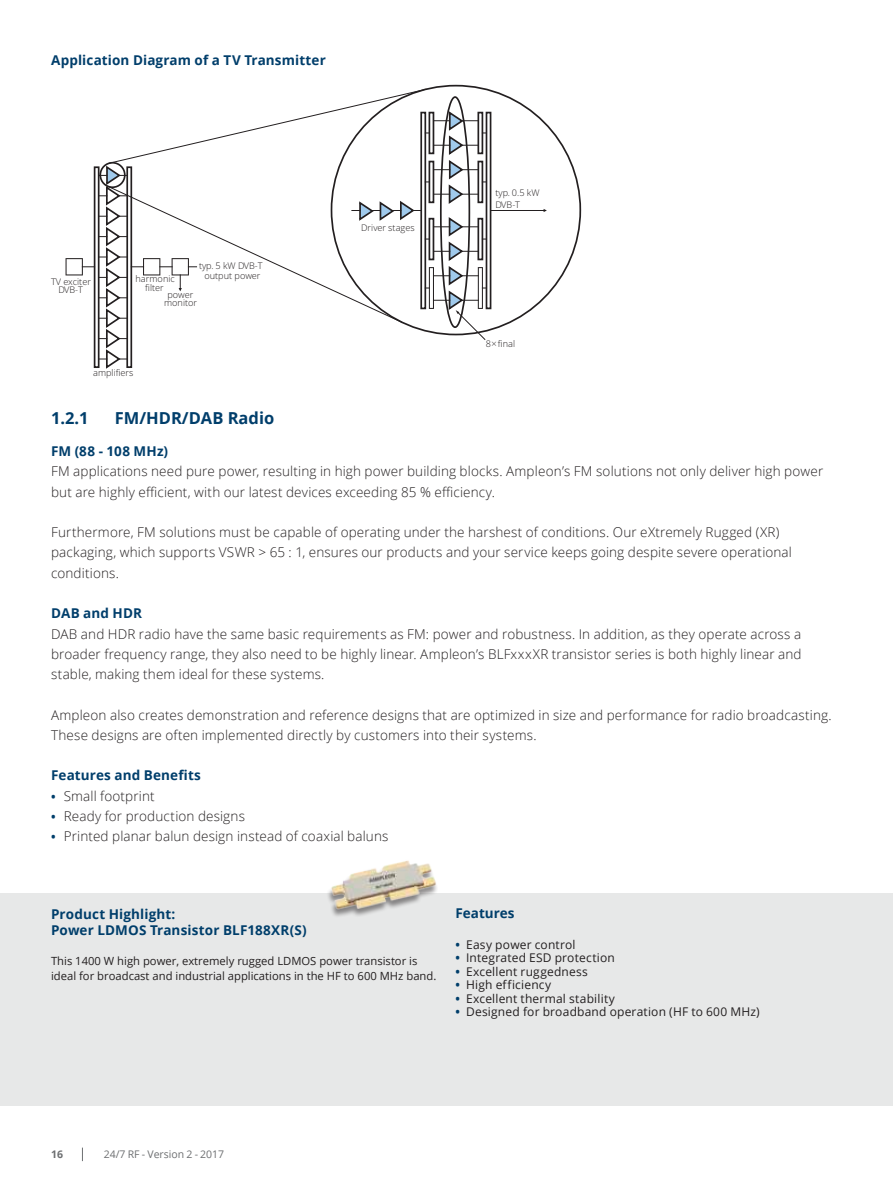
<style>
.page{position:relative;width:893px;height:1191px;background:#fff}
.page>*{position:absolute;margin:0;border:0;box-sizing:border-box;transform-origin:0 0}
.t1{font:700 16.5px "Open Sans";color:#003e6b}
.t2{font:300 13.5px/20.2px "Open Sans";letter-spacing:.01em;color:#231f20}
.t3{font:700 13.5px/16.5px "Open Sans";letter-spacing:.01em;color:#003e6b}
.t4{font:12px "Open Sans";letter-spacing:.015em;color:#231f20}
.t5{font:11.25px/15px "Open Sans";color:#231f20}
.t6{font:10.5px "Open Sans";color:#6d6f71}
.t7{font:700 10.5px "Open Sans";color:#6d6f71}
.t8{font:300 9.15px/8.7px "Open Sans";color:#231f20;text-align:center}
.s1{font-weight:700;font-size:12px;color:#003e6b}
.s2{font-weight:700;color:#003e6b}
</style>
<div class="page">
<svg style="left:82px;top:1147px;width:1px;height:14px"></svg>
<svg style="left:66px;top:166px;width:67px;height:203px"></svg>
<div style="left:126px;top:166px;width:6px;height:202px;border:2px solid #231f20"></div>
<div style="left:94px;top:166px;width:6px;height:202px;border:2px solid #231f20"></div>
<svg style="left:99px;top:85px;width:482px;height:251px"></svg>
<svg style="left:107px;top:89px;width:379px;height:251px"></svg>
<svg style="left:352px;top:110px;width:134px;height:204px"></svg>
<div style="left:0;top:893px;width:893px;height:213px;background:#e7e8e8"></div>
<img style="left:328px;top:860px;width:109px;height:56px">
<p class="t3" style="left:51px;top:53px;width:276px">Application Diagram of a TV Transmitter</p>
<p class="t8" style="left:51px;top:278px;width:41px">TV exciter<br>DVB-T</p>
<p class="t8" style="left:199px;top:262px;width:65px;line-height:9.8px">typ. 5 kW DVB-T output power</p>
<p class="t8" style="left:135px;top:275px;width:41px">harmonic filter</p>
<p class="t8" style="left:164px;top:291px;width:34px">power monitor</p>
<p class="t8" style="left:93px;top:369px;width:42px">amplifiers</p>
<p class="t8" style="left:361px;top:224px;width:55px">Driver stages</p>
<p class="t8" style="left:495px;top:188px;width:46px;line-height:11.7px;text-align:left">typ. 0.5 kW<br>DVB-T</p>
<p class="t8" style="left:486px;top:340px;width:31px">8× final</p>
<p class="t1" style="left:51px;top:412px;width:39px">1.2.1</p>
<p class="t1" style="left:115px;top:412px;width:161px">FM/HDR/DAB Radio</p>
<p class="t3" style="left:51px;top:444px;width:119px">FM (88 - 108 MHz)</p>
<p class="t2" style="left:51px;top:461px;width:774px">FM applications need pure power, resulting in high power building blocks. Ampleon’s FM solutions not only deliver high power but are highly efficient, with our latest devices exceeding 85 % efficiency.</p>
<p class="t2" style="left:51px;top:522px;width:742px">Furthermore, FM solutions must be capable of operating under the harshest of conditions. Our eXtremely Rugged (XR) packaging, which supports VSWR &gt; 65 : 1, ensures our products and your service keeps going despite severe operational conditions.</p>
<p class="t3" style="left:51px;top:606px;width:93px">DAB and HDR</p>
<p class="t2" style="left:51px;top:623px;width:752px;text-align:justify">DAB and HDR radio have the same basic requirements as FM: power and robustness. In addition, as they operate across a broader frequency range, they also need to be highly linear. Ampleon’s BLFxxxXR transistor series is both highly linear and stable, making them ideal for these systems.</p>
<p class="t2" style="left:51px;top:704px;width:782px">Ampleon also creates demonstration and reference designs that are optimized in size and performance for radio broadcasting.<br>These designs are often implemented directly by customers into their systems.</p>
<p class="t3" style="left:51px;top:767px;width:151px">Features and Benefits</p>
<p class="t2" style="left:51px;top:787px;width:105px"><span class="s1">•</span> Small footprint</p>
<p class="t2" style="left:51px;top:807px;width:195px"><span class="s1">•</span> Ready for production designs</p>
<p class="t2" style="left:51px;top:825px;width:339px"><span class="s1">•</span> Printed planar balun design instead of coaxial baluns</p>
<p class="t3" style="left:51px;top:907px;width:257px">Product Highlight:<br>Power LDMOS Transistor BLF188XR(S)</p>
<p class="t5" style="left:51px;top:954px;width:387px">This 1400 W high power, extremely rugged LDMOS power transistor is ideal for broadcast and industrial applications in the HF to 600 MHz band.</p>
<p class="t3" style="left:455px;top:906px;width:61px">Features</p>
<p class="t4" style="left:455px;top:939px;width:122px"><span class="s2">•</span> Easy power control</p>
<p class="t4" style="left:455px;top:953px;width:161px"><span class="s2">•</span> Integrated ESD protection</p>
<p class="t4" style="left:455px;top:966px;width:134px"><span class="s2">•</span> Excellent ruggedness</p>
<p class="t4" style="left:455px;top:980px;width:97px"><span class="s2">•</span> High efficiency</p>
<p class="t4" style="left:455px;top:993px;width:161px"><span class="s2">•</span> Excellent thermal stability</p>
<p class="t4" style="left:455px;top:1007px;width:306px"><span class="s2">•</span> Designed for broadband operation (HF to 600 MHz)</p>
<p class="t7" style="left:51px;top:1150px;width:13px">16</p>
<p class="t6" style="left:104px;top:1150px;width:122px">24/7 RF - Version 2 - 2017</p>
</div>
